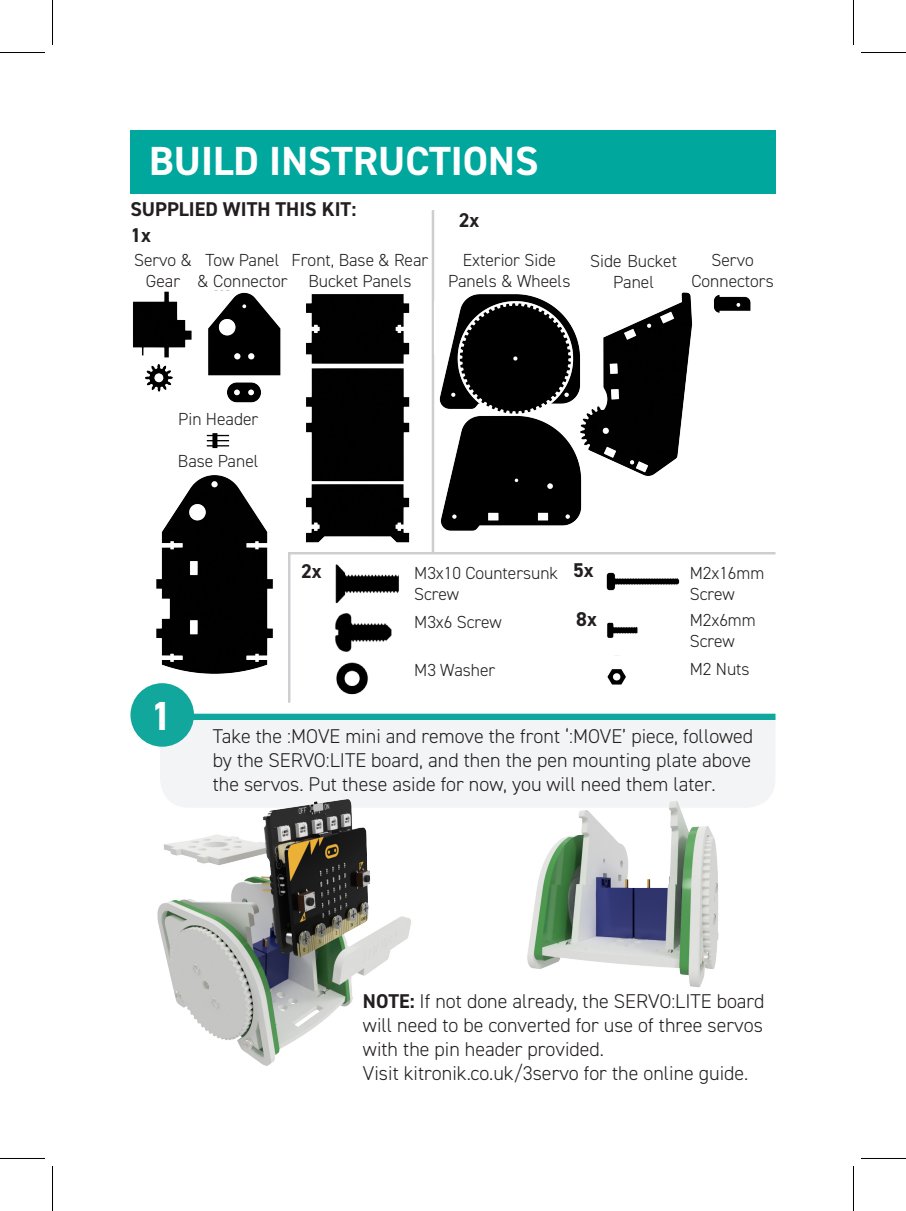
<style>
.page{position:relative;width:906px;height:1211px;background:#fff}
.page>*{position:absolute;margin:0;border:0;box-sizing:border-box;transform-origin:0 0}
.t1{font:700 40.75px "DIN2014";color:#fff}
.t2{font:300 20px/24px "DIN2014";color:#231f20;text-align:justify}
.t3{font:700 20px "DIN2014";color:#231f20}
.t4{font:300 17.5px/21px "DIN2014";color:#231f20;text-align:center}
.s1{font-weight:700}
</style>
<div class="page">
<div style="left:160px;top:720px;width:615px;height:87px;background:#f3f4f5"></div>
<div style="left:130px;top:130px;width:645px;height:64px;background:#00a79d"></div>
<div style="left:130px;top:683px;width:64px;height:63px;background:#12a79d;border-radius:50%"></div>
<div style="left:168px;top:713px;width:607px;height:7px;background:#12a79d"></div>
<img style="left:585px;top:292px;width:108px;height:184px">
<img style="left:714px;top:295px;width:37px;height:18px">
<img style="left:335px;top:564px;width:64px;height:40px">
<img style="left:336px;top:662px;width:32px;height:33px">
<img style="left:335px;top:613px;width:57px;height:39px">
<img style="left:145px;top:364px;width:28px;height:28px">
<img style="left:227px;top:382px;width:34px;height:21px">
<img style="left:306px;top:294px;width:104px;height:249px">
<img style="left:133px;top:291px;width:59px;height:67px">
<img style="left:606px;top:572px;width:74px;height:19px">
<img style="left:607px;top:622px;width:31px;height:16px">
<img style="left:607px;top:669px;width:19px;height:16px">
<img style="left:519px;top:797px;width:211px;height:191px">
<img style="left:157px;top:788px;width:260px;height:278px">
<hr style="left:289px;top:552px;width:486px;height:2px;background:#cdced0">
<hr style="left:432px;top:210px;width:2px;height:343px;background:#cdced0">
<hr style="left:288px;top:552px;width:2px;height:150px;background:#cdced0">
<img style="left:156px;top:475px;width:117px;height:199px">
<div style="left:246px;top:464px;width:37px;height:25px;background:#fff"></div>
<img style="left:208px;top:292px;width:72px;height:84px">
<div style="left:206px;top:290px;width:24px;height:7px;background:#fff"></div>
<img style="left:439px;top:294px;width:146px;height:237px">
<div style="left:434px;top:301px;width:12px;height:53px;background:#fff"></div>
<img style="left:206px;top:433px;width:24px;height:16px">
<hr style="left:0;top:52px;width:45px;height:1px;background:#000">
<hr style="left:861px;top:52px;width:45px;height:1px;background:#000">
<hr style="left:0;top:1158px;width:45px;height:1px;background:#000">
<hr style="left:861px;top:1158px;width:45px;height:1px;background:#000">
<hr style="left:52px;top:0;width:1px;height:45px;background:#000">
<hr style="left:52px;top:1166px;width:1px;height:45px;background:#000">
<hr style="left:853px;top:0;width:1px;height:45px;background:#000">
<hr style="left:853px;top:1166px;width:1px;height:45px;background:#000">
<p class="t1" style="left:149px;top:133px;width:391px">BUILD INSTRUCTIONS</p>
<p class="t3" style="left:130px;top:195px;width:227px">SUPPLIED WITH THIS KIT:</p>
<p class="t3" style="left:130px;top:221px;width:22px">1x</p>
<p class="t3" style="left:459px;top:207px;width:22px">2x</p>
<p class="t4" style="left:134px;top:250px;width:60px">Servo &amp;</p>
<p class="t4" style="left:146px;top:271px;width:36px">Gear</p>
<p class="t4" style="left:292px;top:250px;width:138px">Front, Base &amp; Rear<br>Bucket Panels</p>
<p class="t4" style="left:590px;top:250px;width:88px">Side Bucket<br>Panel</p>
<p class="t4" style="left:691px;top:250px;width:84px">Servo<br>Connectors</p>
<p class="t4" style="left:463px;top:250px;width:95px">Exterior Side</p>
<p class="t4" style="left:448px;top:271px;width:124px">Panels &amp; Wheels</p>
<p class="t4" style="left:206px;top:250px;width:75px">Tow Panel</p>
<p class="t4" style="left:198px;top:271px;width:91px">&amp; Connector</p>
<p class="t4" style="left:178px;top:408px;width:82px">Pin Header</p>
<p class="t4" style="left:178px;top:450px;width:82px">Base Panel</p>
<p class="t3" style="left:301px;top:558px;width:22px">2x</p>
<p class="t3" style="left:573px;top:557px;width:22px">5x</p>
<p class="t3" style="left:576px;top:605px;width:22px">8x</p>
<p class="t4" style="left:414px;top:562px;width:145px;text-align:left">M3x10 Countersunk<br>Screw</p>
<p class="t4" style="left:414px;top:611px;width:89px">M3x6 Screw</p>
<p class="t4" style="left:414px;top:659px;width:83px">M3 Washer</p>
<p class="t4" style="left:690px;top:562px;width:76px;text-align:left">M2x16mm<br>Screw</p>
<p class="t4" style="left:690px;top:609px;width:68px;text-align:left">M2x6mm<br>Screw</p>
<p class="t4" style="left:690px;top:658px;width:61px">M2 Nuts</p>
<p class="t2" style="left:213px;top:724px;width:542px;text-indent:-62px"><sup>1</sup> Take the :MOVE mini and remove the front ‘:MOVE’ piece, followed by the SERVO:LITE board, and then the pen mounting plate above the servos. Put these aside for now, you will need them later.</p>
<p class="t2" style="left:363px;top:989px;width:403px"><span class="s1">NOTE:</span> If not done already, the SERVO:LITE board will need to be converted for use of three servos with the pin header provided.</p>
<p class="t2" style="left:363px;top:1061px;width:387px">Visit kitronik.co.uk/3servo for the online guide.</p>
</div>
